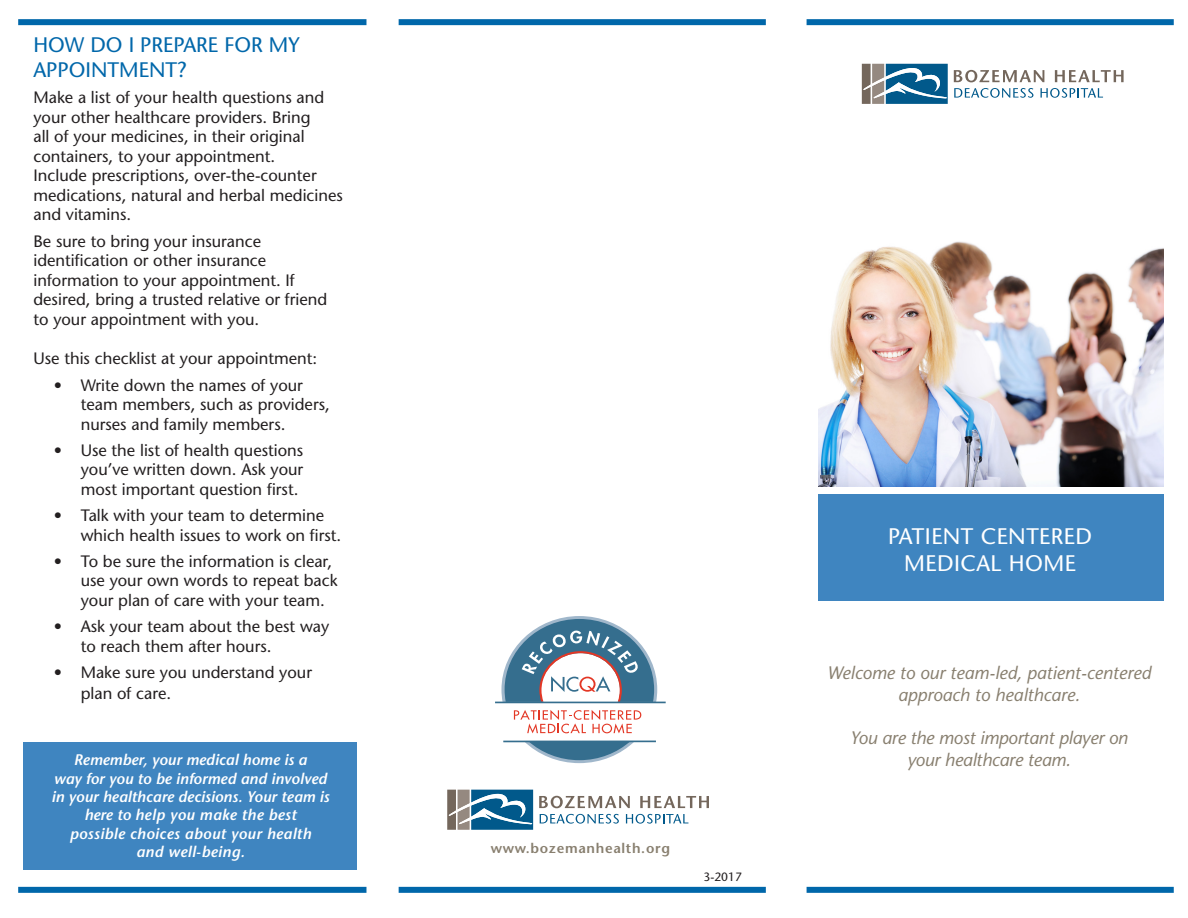
<style>
.page{position:relative;width:1188px;height:918px;background:#fff}
.page>*{position:absolute;margin:0;border:0;box-sizing:border-box;transform-origin:0 0}
.t1{font:500 22.5px/27px "Stone Sans Std";letter-spacing:.02em;color:#fff;text-align:center}
.t2{font:500 21px/25.2px "Stone Sans Std";color:#0067aa}
.t3{font:italic 500 18px/21.6px "Stone Sans Std";color:#887f6f;text-align:center}
.t4{font:500 16.5px/19.5px "Stone Sans Std";color:#231f20}
.t5{font:italic 600 15.3px/18.5px "Stone Sans Std";color:#fff;text-align:center}
.t6{font:600 13.8px "Stone Sans Std";letter-spacing:.05em;color:#887f6f}
.t7{font:500 12px "Stone Sans Std";color:#231f20}
</style>
<div class="page">
<div style="left:24px;top:742px;width:333px;height:127px;background:#3f85c0"></div>
<img style="left:819px;top:241px;width:344px;height:246px">
<svg style="left:954px;top:70px;width:90px;height:12px"></svg>
<svg style="left:1055px;top:70px;width:69px;height:12px"></svg>
<svg style="left:954px;top:88px;width:79px;height:10px"></svg>
<svg style="left:1041px;top:88px;width:62px;height:10px"></svg>
<svg style="left:862px;top:64px;width:86px;height:40px"></svg>
<div style="left:807px;top:19px;width:367px;height:6px;background:#0067aa"></div>
<div style="left:807px;top:887px;width:367px;height:6px;background:#0067aa"></div>
<div style="left:819px;top:494px;width:345px;height:106px;background:#3f85c0"></div>
<div style="left:399px;top:19px;width:367px;height:6px;background:#0067aa"></div>
<div style="left:18px;top:19px;width:348px;height:6px;background:#0067aa"></div>
<div style="left:399px;top:887px;width:367px;height:6px;background:#0067aa"></div>
<div style="left:18px;top:887px;width:348px;height:6px;background:#0067aa"></div>
<svg style="left:539px;top:796px;width:91px;height:12px"></svg>
<svg style="left:640px;top:796px;width:69px;height:12px"></svg>
<svg style="left:540px;top:814px;width:79px;height:10px"></svg>
<svg style="left:626px;top:814px;width:62px;height:10px"></svg>
<svg style="left:447px;top:790px;width:86px;height:40px"></svg>
<svg style="left:524px;top:742px;width:111px;height:21px"></svg>
<svg style="left:514px;top:710px;width:127px;height:23px"></svg>
<hr style="left:503px;top:741px;width:153px;height:1px;background:#356e8e">
<hr style="left:495px;top:702px;width:171px;height:1px;background:#356e8e">
<svg style="left:501px;top:616px;width:156px;height:86px"></svg>
<p class="t2" style="left:33px;top:32px;width:268px">HOW DO I PREPARE FOR MY<br>APPOINTMENT?</p>
<p class="t4" style="left:33px;top:88px;width:311px">Make a list of your health questions and your other healthcare providers. Bring<br>all of your medicines, in their original containers, to your appointment.<br>Include prescriptions, over-the-counter medications, natural and herbal medicines and vitamins.</p>
<p class="t4" style="left:33px;top:231px;width:295px">Be sure to bring your insurance identification or other insurance information to your appointment. If desired, bring a trusted relative or friend to your appointment with you.</p>
<p class="t4" style="left:33px;top:349px;width:285px">Use this checklist at your appointment:</p>
<p class="t4" style="left:81px;top:375px;width:251px;text-indent:-27px">• Write down the names of your team members, such as providers, nurses and family members.</p>
<p class="t4" style="left:81px;top:440px;width:224px;text-align:justify;text-indent:-27px">• Use the list of health questions you’ve written down. Ask your most important question first.</p>
<p class="t4" style="left:81px;top:506px;width:262px;text-indent:-27px">• Talk with your team to determine which health issues to work on first.</p>
<p class="t4" style="left:81px;top:551px;width:258px;text-indent:-27px">• To be sure the information is clear, use your own words to repeat back your plan of care with your team.</p>
<p class="t4" style="left:81px;top:617px;width:250px;text-indent:-27px">• Ask your team about the best way to reach them after hours.</p>
<p class="t4" style="left:81px;top:662px;width:233px;line-height:21px;text-indent:-27px">• Make sure you understand your plan of care.</p>
<p class="t5" style="left:51px;top:751px;width:280px">Remember, your medical home is a<br>way for you to be informed and involved in your healthcare decisions. Your team is here to help you make the best<br>possible choices about your health<br>and well-being.</p>
<p class="t6" style="left:491px;top:840px;width:181px">www.bozemanhealth.org</p>
<p class="t7" style="left:704px;top:870px;width:40px">3-2017</p>
<p class="t1" style="left:888px;top:523px;width:206px">PATIENT CENTERED<br>MEDICAL HOME</p>
<p class="t3" style="left:827px;top:662px;width:326px">Welcome to our team-led, patient-centered approach to healthcare.</p>
<p class="t3" style="left:850px;top:727px;width:279px">You are the most important player on your healthcare team.</p>
</div>
